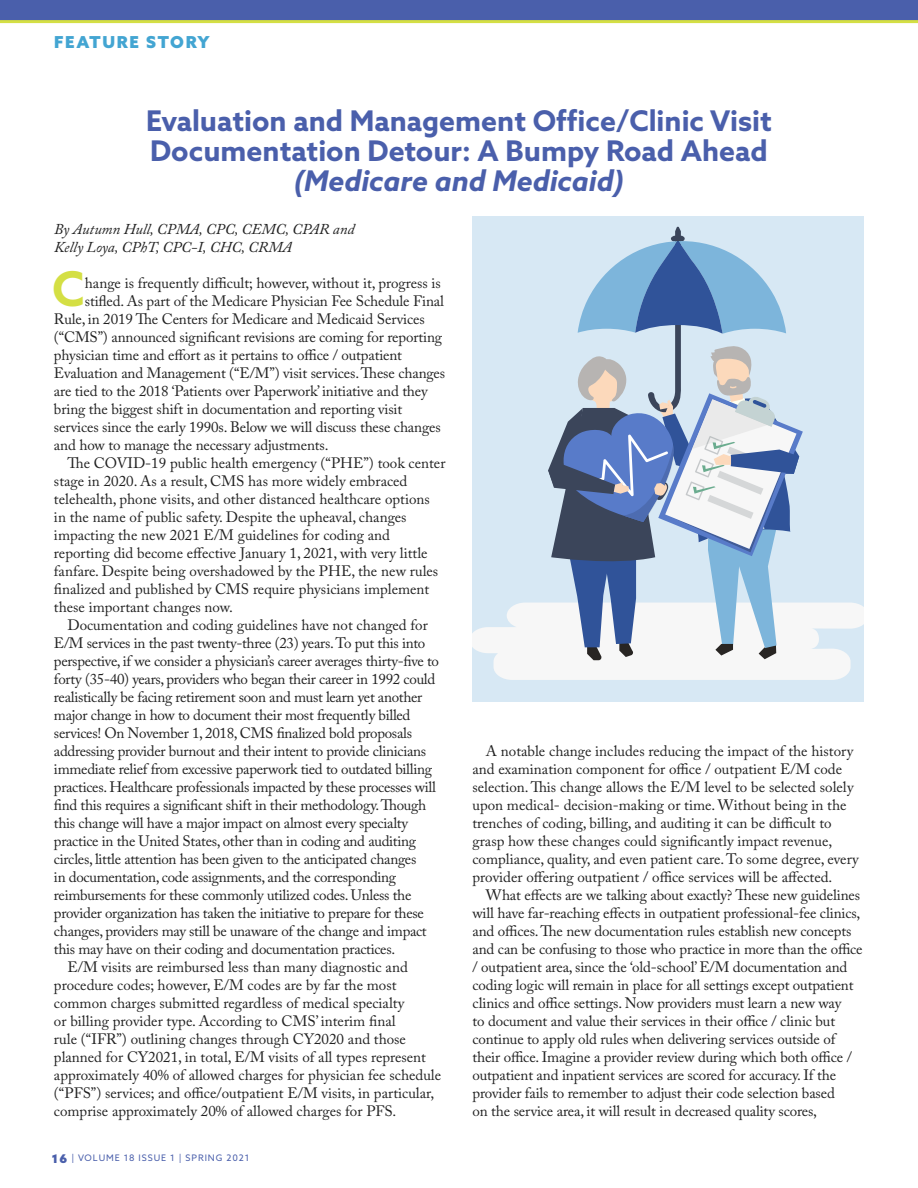
<style>
.page{position:relative;width:918px;height:1188px;background:#fff}
.page>*{position:absolute;margin:0;border:0;box-sizing:border-box;transform-origin:0 0}
.t1{font:700 47.85px "Azo Sans";color:#d4df44}
.t2{font:700 28.5px/30px "Azo Sans";color:#4a5fab}
.t3{font:italic 700 28.5px "Azo Sans";color:#4a5fab}
.t4{font:900 16.5px "Azo Sans";letter-spacing:.1em;color:#43a5d2}
.t5{font:15px/18px "Adobe Caslon Pro";letter-spacing:-.01em;color:#212121}
.t6{font:italic 15px/18px "Adobe Caslon Pro";color:#212121}
.t7{font:9px "Azo Sans";letter-spacing:.1em;color:#4a5fab}
.s1{font-weight:900;font-size:12px}
</style>
<div class="page">
<div style="left:0;top:0;width:918px;height:22px;background:#4a5fab"></div>
<hr style="left:0;top:20px;width:918px;height:3px;background:#d4df44">
<div style="left:472px;top:216px;width:392px;height:486px;background:#d7e8f4"></div>
<svg style="left:472px;top:227px;width:392px;height:453px"></svg>
<p class="t4" style="left:54px;top:31px;width:157px">FEATURE STORY</p>
<h2 class="t2" style="left:146px;top:105px;width:627px">Evaluation and Management Office/Clinic Visit<br>Documentation Detour: A Bumpy Road Ahead</h2>
<h2 class="t3" style="left:294px;top:161px;width:331px">(Medicare and Medicaid)</h2>
<p class="t6" style="left:54px;top:220px;width:302px">By Autumn Hull, CPMA, CPC, CEMC, CPAR and<br>Kelly Loya, CPhT, CPC-I, CHC, CRMA</p>
<h1 class="t1" style="left:52px;top:257px;width:34px">C</h1>
<p class="t5" style="left:85px;top:274px;width:358px">hange is frequently difficult; however, without it, progress is</p>
<p class="t5" style="left:85px;top:292px;width:361px">stifled. As part of the Medicare Physician Fee Schedule Final</p>
<p class="t5" style="left:54px;top:310px;width:372px">Rule, in 2019 The Centers for Medicare and Medicaid Services</p>
<p class="t5" style="left:54px;top:328px;width:390px">(“CMS”) announced significant revisions are coming for reporting</p>
<p class="t5" style="left:54px;top:346px;width:350px">physician time and effort as it pertains to office / outpatient</p>
<p class="t5" style="left:54px;top:364px;width:393px">Evaluation and Management (“E/M”) visit services. These changes</p>
<p class="t5" style="left:54px;top:382px;width:375px">are tied to the 2018 ‘Patients over Paperwork’ initiative and they</p>
<p class="t5" style="left:54px;top:400px;width:350px">bring the biggest shift in documentation and reporting visit</p>
<p class="t5" style="left:54px;top:418px;width:388px">services since the early 1990s. Below we will discuss these changes</p>
<p class="t5" style="left:54px;top:436px;width:276px">and how to manage the necessary adjustments.</p>
<p class="t5" style="left:67px;top:454px;width:379px">The COVID-19 public health emergency (“PHE”) took center</p>
<p class="t5" style="left:54px;top:472px;width:355px">stage in 2020. As a result, CMS has more widely embraced</p>
<p class="t5" style="left:54px;top:490px;width:377px">telehealth, phone visits, and other distanced healthcare options</p>
<p class="t5" style="left:54px;top:508px;width:354px">in the name of public safety. Despite the upheaval, changes</p>
<p class="t5" style="left:54px;top:526px;width:338px">impacting the new 2021 E/M guidelines for coding and</p>
<p class="t5" style="left:54px;top:544px;width:375px">reporting did become effective January 1, 2021, with very little</p>
<p class="t5" style="left:54px;top:562px;width:386px">fanfare. Despite being overshadowed by the PHE, the new rules</p>
<p class="t5" style="left:54px;top:580px;width:377px">finalized and published by CMS require physicians implement</p>
<p class="t5" style="left:54px;top:598px;width:180px">these important changes now.</p>
<p class="t5" style="left:67px;top:616px;width:362px">Documentation and coding guidelines have not changed for</p>
<p class="t5" style="left:54px;top:634px;width:373px">E/M services in the past twenty-three (23) years. To put this into</p>
<p class="t5" style="left:54px;top:652px;width:387px">perspective, if we consider a physician’s career averages thirty-five to</p>
<p class="t5" style="left:54px;top:670px;width:383px">forty (35-40) years, providers who began their career in 1992 could</p>
<p class="t5" style="left:54px;top:688px;width:370px">realistically be facing retirement soon and must learn yet another</p>
<p class="t5" style="left:54px;top:706px;width:358px">major change in how to document their most frequently billed</p>
<p class="t5" style="left:54px;top:724px;width:360px">services! On November 1, 2018, CMS finalized bold proposals</p>
<p class="t5" style="left:54px;top:742px;width:374px">addressing provider burnout and their intent to provide clinicians</p>
<p class="t5" style="left:54px;top:760px;width:380px">immediate relief from excessive paperwork tied to outdated billing</p>
<p class="t5" style="left:54px;top:778px;width:384px">practices. Healthcare professionals impacted by these processes will</p>
<p class="t5" style="left:54px;top:796px;width:374px">find this requires a significant shift in their methodology. Though</p>
<p class="t5" style="left:54px;top:814px;width:356px">this change will have a major impact on almost every specialty</p>
<p class="t5" style="left:54px;top:832px;width:364px">practice in the United States, other than in coding and auditing</p>
<p class="t5" style="left:54px;top:850px;width:364px">circles, little attention has been given to the anticipated changes</p>
<p class="t5" style="left:54px;top:868px;width:344px">in documentation, code assignments, and the corresponding</p>
<p class="t5" style="left:54px;top:886px;width:359px">reimbursements for these commonly utilized codes. Unless the</p>
<p class="t5" style="left:54px;top:904px;width:371px">provider organization has taken the initiative to prepare for these</p>
<p class="t5" style="left:54px;top:922px;width:374px">changes, providers may still be unaware of the change and impact</p>
<p class="t5" style="left:54px;top:940px;width:343px">this may have on their coding and documentation practices.</p>
<p class="t5" style="left:67px;top:958px;width:342px">E/M visits are reimbursed less than many diagnostic and</p>
<p class="t5" style="left:54px;top:976px;width:344px">procedure codes; however, E/M codes are by far the most</p>
<p class="t5" style="left:54px;top:994px;width:352px">common charges submitted regardless of medical specialty</p>
<p class="t5" style="left:54px;top:1012px;width:343px">or billing provider type. According to CMS’ interim final</p>
<p class="t5" style="left:54px;top:1030px;width:354px">rule (“IFR”) outlining changes through CY2020 and those</p>
<p class="t5" style="left:54px;top:1048px;width:374px">planned for CY2021, in total, E/M visits of all types represent</p>
<p class="t5" style="left:54px;top:1066px;width:389px">approximately 40% of allowed charges for physician fee schedule</p>
<p class="t5" style="left:54px;top:1084px;width:382px">(“PFS”) services; and office/outpatient E/M visits, in particular,</p>
<p class="t5" style="left:54px;top:1102px;width:344px">comprise approximately 20% of allowed charges for PFS.</p>
<p class="t5" style="left:472px;top:742px;width:388px;text-indent:14px">A notable change includes reducing the impact of the history and examination component for office / outpatient E/M code selection. This change allows the E/M level to be selected solely upon medical- decision-making or time. Without being in the trenches of coding, billing, and auditing it can be difficult to grasp how these changes could significantly impact revenue, compliance, quality, and even patient care. To some degree, every provider offering outpatient / office services will be affected.</p>
<p class="t5" style="left:472px;top:886px;width:392px;text-indent:14px">What effects are we talking about exactly? These new guidelines will have far-reaching effects in outpatient professional-fee clinics, and offices. The new documentation rules establish new concepts and can be confusing to those who practice in more than the office / outpatient area, since the ‘old-school’ E/M documentation and coding logic will remain in place for all settings except outpatient clinics and office settings. Now providers must learn a new way<br>to document and value their services in their office / clinic but continue to apply old rules when delivering services outside of their office. Imagine a provider review during which both office / outpatient and inpatient services are scored for accuracy. If the provider fails to remember to adjust their code selection based<br>on the service area, it will result in decreased quality scores,</p>
<p class="t7" style="left:52px;top:1152px;width:199px"><span class="s1">16</span> | VOLUME 18 ISSUE 1 | SPRING 2021</p>
</div>
